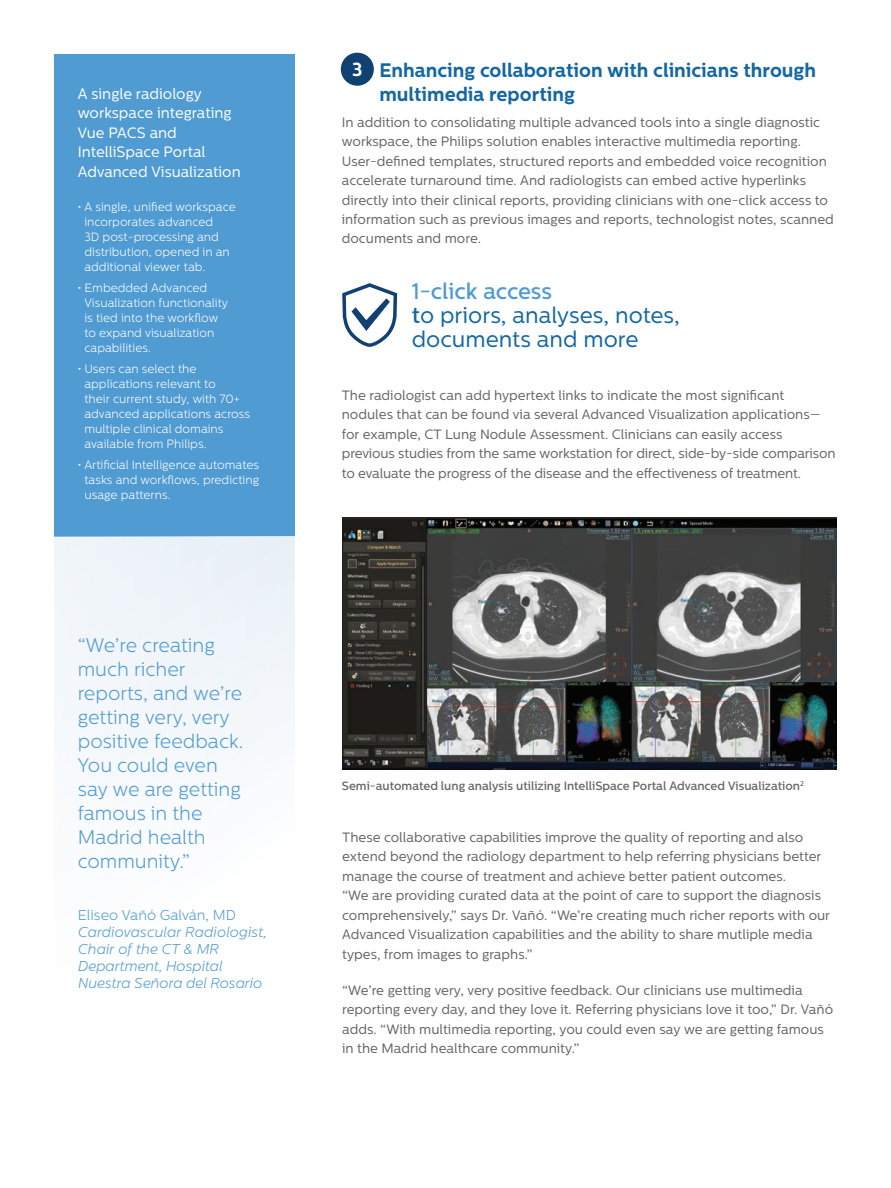
<style>
.page{position:relative;width:891px;height:1188px;background:#fff}
.page>*{position:absolute;margin:0;border:0;box-sizing:border-box;transform-origin:0 0}
.t1{font:22.5px/24px "Centrale Sans";color:#1367a3}
.t2{font:300 19.5px/24px "Centrale Sans";color:#509bd2}
.t3{font:700 19.5px/24px "Centrale Sans";color:#1367a3}
.t4{font:700 18.9px "Centrale Sans";color:#fff}
.t5{font:15px/19.5px "Centrale Sans";color:#fff}
.t6{font:italic 300 14.25px/17.1px "Centrale Sans";letter-spacing:-.01em;color:#509bd2}
.t7{font:300 14.25px "Centrale Sans";color:#509bd2}
.t8{font:13.5px/19.5px "Centrale Sans";color:#646464}
.t9{font:300 12px/15px "Centrale Sans";color:#fff}
.t10{font:500 12px "Centrale Sans";color:#646464}
.s1{font-weight:500;color:#509bd2}
.s2{font-weight:500}
</style>
<div class="page">
<svg style="left:342px;top:283px;width:55px;height:64px"></svg>
<div style="left:54px;top:54px;width:240px;height:483px;background:#509bd2"></div>
<div style="left:54px;top:537px;width:240px;height:597px;background:linear-gradient(to right,#f8fafc,#f8fafd)"></div>
<img style="left:342px;top:517px;width:495px;height:252px">
<div style="left:341px;top:53px;width:33px;height:33px;background:#114072;border-radius:50%"></div>
<p class="t5" style="left:78px;top:84px;width:165px">A single radiology workspace integrating<br>Vue PACS and<br>IntelliSpace Portal<br>Advanced Visualization</p>
<p class="t9" style="left:84px;top:200px;width:153px;text-indent:-7px">• A single, unified workspace incorporates advanced<br>3D post-processing and distribution, opened in an additional viewer tab.</p>
<p class="t9" style="left:84px;top:281px;width:145px;text-indent:-7px">• Embedded Advanced<br>Visualization functionality is tied into the workflow to expand visualization capabilities.</p>
<p class="t9" style="left:84px;top:362px;width:167px;text-indent:-7px">• Users can select the applications relevant to<br>their current study, with 70+ advanced applications across multiple clinical domains available from Philips.</p>
<p class="t9" style="left:84px;top:458px;width:176px;text-align:justify;text-indent:-7px">• Artificial Intelligence automates tasks and workflows, predicting usage patterns.</p>
<h2 class="t2" style="left:78px;top:633px;width:167px">“We’re creating much richer reports, and we’re getting very, very positive feedback.<br>You could even say we are getting famous in the<br>Madrid health community.”</h2>
<p class="t7" style="left:78px;top:907px;width:160px">Eliseo Vañó Galván, MD</p>
<p class="t6" style="left:78px;top:923px;width:191px">Cardiovascular Radiologist,<br>Chair of the CT &amp; MR<br>Department, Hospital<br>Nuestra Señora del Rosario</p>
<h3 class="t4" style="left:352px;top:58px;width:12px">3</h3>
<h2 class="t3" style="left:379px;top:58px;width:438px">Enhancing collaboration with clinicians through multimedia reporting</h2>
<p class="t8" style="left:342px;top:112px;width:494px">In addition to consolidating multiple advanced tools into a single diagnostic workspace, the Philips solution enables interactive multimedia reporting.<br>User-defined templates, structured reports and embedded voice recognition accelerate turnaround time. And radiologists can embed active hyperlinks directly into their clinical reports, providing clinicians with one-click access to information such as previous images and reports, technologist notes, scanned documents and more.</p>
<h1 class="t1" style="left:412px;top:279px;width:270px"><span class="s1">1-click access<br></span><span class="s2">t</span>o priors, analyses, notes, documents and more</h1>
<p class="t8" style="left:342px;top:385px;width:495px">The radiologist can add hypertext links to indicate the most significant nodules that can be found via several Advanced Visualization applications— for example, CT Lung Nodule Assessment. Clinicians can easily access previous studies from the same workstation for direct, side-by-side comparison to evaluate the progress of the disease and the effectiveness of treatment.</p>
<p class="t10" style="left:342px;top:779px;width:464px">Semi-automated lung analysis utilizing IntelliSpace Portal Advanced Visualization<sup>2</sup></p>
<p class="t8" style="left:342px;top:827px;width:489px">These collaborative capabilities improve the quality of reporting and also extend beyond the radiology department to help referring physicians better manage the course of treatment and achieve better patient outcomes.<br>“We are providing curated data at the point of care to support the diagnosis comprehensively,” says Dr. Vañó. “We’re creating much richer reports with our Advanced Visualization capabilities and the ability to share mutliple media types, from images to graphs.”</p>
<p class="t8" style="left:342px;top:980px;width:492px">“We’re getting very, very positive feedback. Our clinicians use multimedia reporting every day, and they love it. Referring physicians love it too,” Dr. Vañó adds. “With multimedia reporting, you could even say we are getting famous in the Madrid healthcare community.”</p>
</div>
